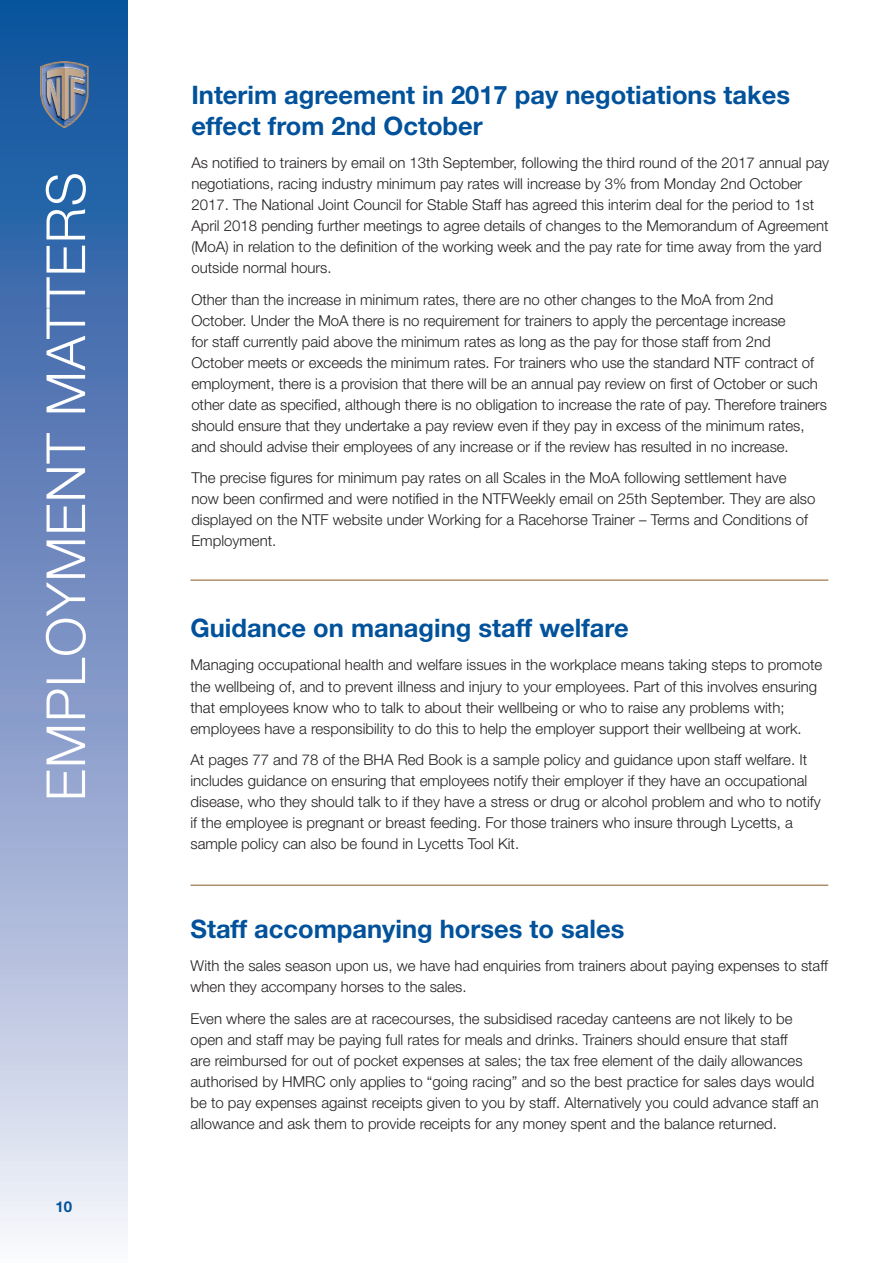
<style>
.page{position:relative;width:893px;height:1263px;background:#fff}
.page>*{position:absolute;margin:0;border:0;box-sizing:border-box;transform-origin:0 0}
.t1{font:300 54px "Helvetica Neue";letter-spacing:.02em;color:#fff}
.t2{font:700 25.5px/31.5px "Helvetica Neue";color:#01529b}
.t3{font:300 15px/21px "Helvetica Neue";color:#231f20}
.t4{font:700 15px "Helvetica Neue";color:#01529b}
</style>
<div class="page">
<div style="left:0;top:0;width:128px;height:1263px;background:linear-gradient(to bottom,#074797,#f3ebf7)"></div>
<svg style="left:40px;top:61px;width:49px;height:67px;background:#748196"></svg>
<hr style="left:190px;top:579px;width:638px;height:2px;background:#b18e6a">
<hr style="left:190px;top:884px;width:638px;height:2px;background:#b18e6a">
<h1 class="t1" style="left:33px;top:801px;width:630px;rotate:-90deg">EMPLOYMENT MATTERS</h1>
<p class="t4" style="left:55px;top:1197px;width:18px">10</p>
<h2 class="t2" style="left:191px;top:78px;width:600px">Interim agreement in 2017 pay negotiations takes effect from 2nd October</h2>
<p class="t3" style="left:191px;top:152px;width:639px">As notified to trainers by email on 13th September, following the third round of the 2017 annual pay negotiations, racing industry minimum pay rates will increase by 3% from Monday 2nd October 2017. The National Joint Council for Stable Staff has agreed this interim deal for the period to 1st April 2018 pending further meetings to agree details of changes to the Memorandum of Agreement (MoA) in relation to the definition of the working week and the pay rate for time away from the yard outside normal hours.</p>
<p class="t3" style="left:191px;top:289px;width:637px">Other than the increase in minimum rates, there are no other changes to the MoA from 2nd October. Under the MoA there is no requirement for trainers to apply the percentage increase<br>for staff currently paid above the minimum rates as long as the pay for those staff from 2nd<br>October meets or exceeds the minimum rates. For trainers who use the standard NTF contract of employment, there is a provision that there will be an annual pay review on first of October or such other date as specified, although there is no obligation to increase the rate of pay. Therefore trainers should ensure that they undertake a pay review even if they pay in excess of the minimum rates, and should advise their employees of any increase or if the review has resulted in no increase.</p>
<p class="t3" style="left:191px;top:467px;width:626px">The precise figures for minimum pay rates on all Scales in the MoA following settlement have now been confirmed and were notified in the NTFWeekly email on 25th September. They are also displayed on the NTF website under Working for a Racehorse Trainer – Terms and Conditions of Employment.</p>
<h2 class="t2" style="left:190px;top:611px;width:440px">Guidance on managing staff welfare</h2>
<p class="t3" style="left:190px;top:654px;width:633px">Managing occupational health and welfare issues in the workplace means taking steps to promote the wellbeing of, and to prevent illness and injury to your employees. Part of this involves ensuring that employees know who to talk to about their wellbeing or who to raise any problems with; employees have a responsibility to do this to help the employer support their wellbeing at work.</p>
<p class="t3" style="left:190px;top:749px;width:632px">At pages 77 and 78 of the BHA Red Book is a sample policy and guidance upon staff welfare. It includes guidance on ensuring that employees notify their employer if they have an occupational disease, who they should talk to if they have a stress or drug or alcohol problem and who to notify if the employee is pregnant or breast feeding. For those trainers who insure through Lycetts, a sample policy can also be found in Lycetts Tool Kit.</p>
<h2 class="t2" style="left:190px;top:912px;width:435px">Staff accompanying horses to sales</h2>
<p class="t3" style="left:190px;top:955px;width:639px">With the sales season upon us, we have had enquiries from trainers about paying expenses to staff when they accompany horses to the sales.</p>
<p class="t3" style="left:190px;top:1008px;width:630px">Even where the sales are at racecourses, the subsidised raceday canteens are not likely to be open and staff may be paying full rates for meals and drinks. Trainers should ensure that staff<br>are reimbursed for out of pocket expenses at sales; the tax free element of the daily allowances authorised by HMRC only applies to “going racing” and so the best practice for sales days would be to pay expenses against receipts given to you by staff. Alternatively you could advance staff an allowance and ask them to provide receipts for any money spent and the balance returned.</p>
</div>
